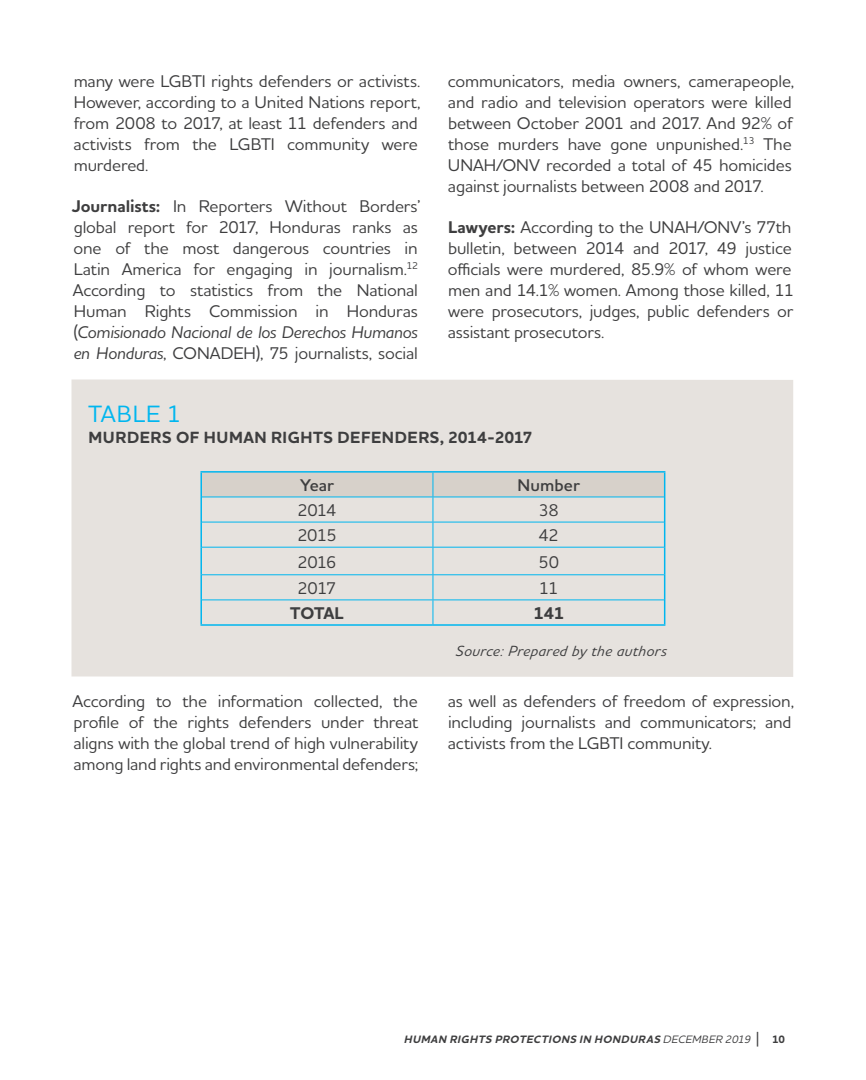
<style>
.page{position:relative;width:866px;height:1080px;background:#fff}
.page>*{position:absolute;margin:0;border:0;box-sizing:border-box;transform-origin:0 0}
.t1{font:500 24px "Houschka Alt Pro";letter-spacing:.03em;color:#00b6ef}
.Body_Paragraph{font:500 17.25px/21px "Houschka Alt Pro";letter-spacing:-.01em;color:#3e3e3f}
.Subheading{font:500 17.25px "Houschka Alt Pro";letter-spacing:-.045em;color:#3e3e3f}
.Subheading-2{font:600 17.25px "Houschka Alt Pro";letter-spacing:.005em;color:#3e3e3f}
.Subheading-3{font:700 17.25px "Houschka Alt Pro";letter-spacing:-.015em;color:#3e3e3f}
.t2{font:700 16.5px "Houschka Alt Pro";letter-spacing:.03em;color:#3e3e3f}
.Image_Caption{font:italic 500 15px "Houschka Alt Pro";color:#3e3e3f}
.t3{font:italic 700 10.95px "Houschka Alt Pro";color:#3e3e3f}
.s1{font-weight:700}
.s2{font-style:italic}
.s3{font-weight:500}
.s4{font-weight:500;font-style:normal;font-size:16.35px}
.s5{font-style:normal}
</style>
<div class="page">
<div style="left:71px;top:380px;width:722px;height:297px;background:#e6e2de"></div>
<svg style="left:202px;top:473px;width:461px;height:151px"></svg>
<hr style="left:202px;top:574px;width:231px;height:1px;background:#00b6ef">
<hr style="left:433px;top:574px;width:230px;height:1px;background:#00b6ef">
<hr style="left:202px;top:522px;width:231px;height:1px;background:#00b6ef">
<hr style="left:433px;top:522px;width:230px;height:1px;background:#00b6ef">
<hr style="left:202px;top:600px;width:231px;height:1px;background:#00b6ef">
<hr style="left:433px;top:600px;width:230px;height:1px;background:#00b6ef">
<hr style="left:202px;top:547px;width:231px;height:1px;background:#00b6ef">
<hr style="left:433px;top:547px;width:230px;height:1px;background:#00b6ef">
<hr style="left:200px;top:471px;width:233px;height:2px;background:#00b6ef">
<hr style="left:200px;top:473px;width:2px;height:24px;background:#00b6ef">
<hr style="left:433px;top:471px;width:232px;height:2px;background:#00b6ef">
<hr style="left:663px;top:473px;width:2px;height:24px;background:#00b6ef">
<hr style="left:200px;top:497px;width:2px;height:25px;background:#00b6ef">
<hr style="left:663px;top:497px;width:2px;height:25px;background:#00b6ef">
<hr style="left:200px;top:522px;width:2px;height:25px;background:#00b6ef">
<hr style="left:663px;top:522px;width:2px;height:25px;background:#00b6ef">
<hr style="left:200px;top:547px;width:2px;height:28px;background:#00b6ef">
<hr style="left:663px;top:547px;width:2px;height:28px;background:#00b6ef">
<hr style="left:200px;top:575px;width:2px;height:25px;background:#00b6ef">
<hr style="left:663px;top:575px;width:2px;height:25px;background:#00b6ef">
<hr style="left:200px;top:600px;width:2px;height:24px;background:#00b6ef">
<hr style="left:663px;top:600px;width:2px;height:24px;background:#00b6ef">
<hr style="left:200px;top:624px;width:233px;height:2px;background:#00b6ef">
<hr style="left:433px;top:624px;width:232px;height:2px;background:#00b6ef">
<p class="Body_Paragraph" style="left:74px;top:70px;width:348px">many were LGBTI rights defenders or activists.<br>However, according to a United Nations report, from 2008 to 2017, at least 11 defenders and activists from the LGBTI community were murdered.</p>
<p class="Body_Paragraph" style="left:72px;top:195px;width:350px"><span class="s1">Journalists:</span> In Reporters Without Borders’ global report for 2017, Honduras ranks as one of the most dangerous countries in Latin America for engaging in journalism.<sup>12<br></sup>According to statistics from the National Human Rights Commission in Honduras (<span class="s2">Comisionado Nacional de los Derechos Humanos en Honduras</span>, CONADEH), 75 journalists, social</p>
<p class="Body_Paragraph" style="left:447px;top:70px;width:348px">communicators, media owners, camerapeople, and radio and television operators were killed between October 2001 and 2017. And 92% of those murders have gone unpunished.<sup>13</sup> The UNAH/ONV recorded a total of 45 homicides against journalists between 2008 and 2017.</p>
<p class="Body_Paragraph" style="left:448px;top:216px;width:347px"><span class="s1">Lawyers:</span> According to the UNAH/ONV’s 77th bulletin, between 2014 and 2017, 49 justice officials were murdered, 85.9% of whom were men and 14.1% women. Among those killed, 11 were prosecutors, judges, public defenders or assistant prosecutors.</p>
<p class="t1" style="left:89px;top:398px;width:94px">TABLE 1</p>
<p class="t2" style="left:88px;top:426px;width:445px">MURDERS OF HUMAN RIGHTS DEFENDERS, 2014-2017</p>
<p class="Subheading-2" style="left:300px;top:474px;width:35px">Year</p>
<p class="Subheading-2" style="left:517px;top:474px;width:64px">Number</p>
<p class="Subheading" style="left:297px;top:499px;width:41px">2014</p>
<p class="Subheading" style="left:538px;top:499px;width:22px">38</p>
<p class="Subheading" style="left:297px;top:524px;width:41px">2015</p>
<p class="Subheading" style="left:538px;top:524px;width:22px">42</p>
<p class="Subheading" style="left:297px;top:551px;width:41px">2016</p>
<p class="Subheading" style="left:538px;top:551px;width:22px">50</p>
<p class="Subheading" style="left:297px;top:577px;width:40px">2017</p>
<p class="Subheading" style="left:539px;top:577px;width:21px">11</p>
<p class="Subheading-3" style="left:290px;top:602px;width:55px">TOTAL</p>
<p class="Subheading-3" style="left:533px;top:602px;width:32px">141</p>
<p class="Image_Caption" style="left:455px;top:642px;width:216px">Source: Prepared by the authors</p>
<p class="Body_Paragraph" style="left:72px;top:690px;width:347px;text-align:justify">According to the information collected, the profile of the rights defenders under threat aligns with the global trend of high vulnerability among land rights and environmental defenders;</p>
<p class="Body_Paragraph" style="left:447px;top:690px;width:348px">as well as defenders of freedom of expression, including journalists and communicators; and activists from the LGBTI community.</p>
<p class="t3" style="left:403px;top:1033px;width:383px">HUMAN RIGHTS PROTECTIONS IN HONDURAS <span class="s3">DECEMBER 2019</span> <span class="s4">|</span> <span class="s5">1 0</span></p>
</div>
